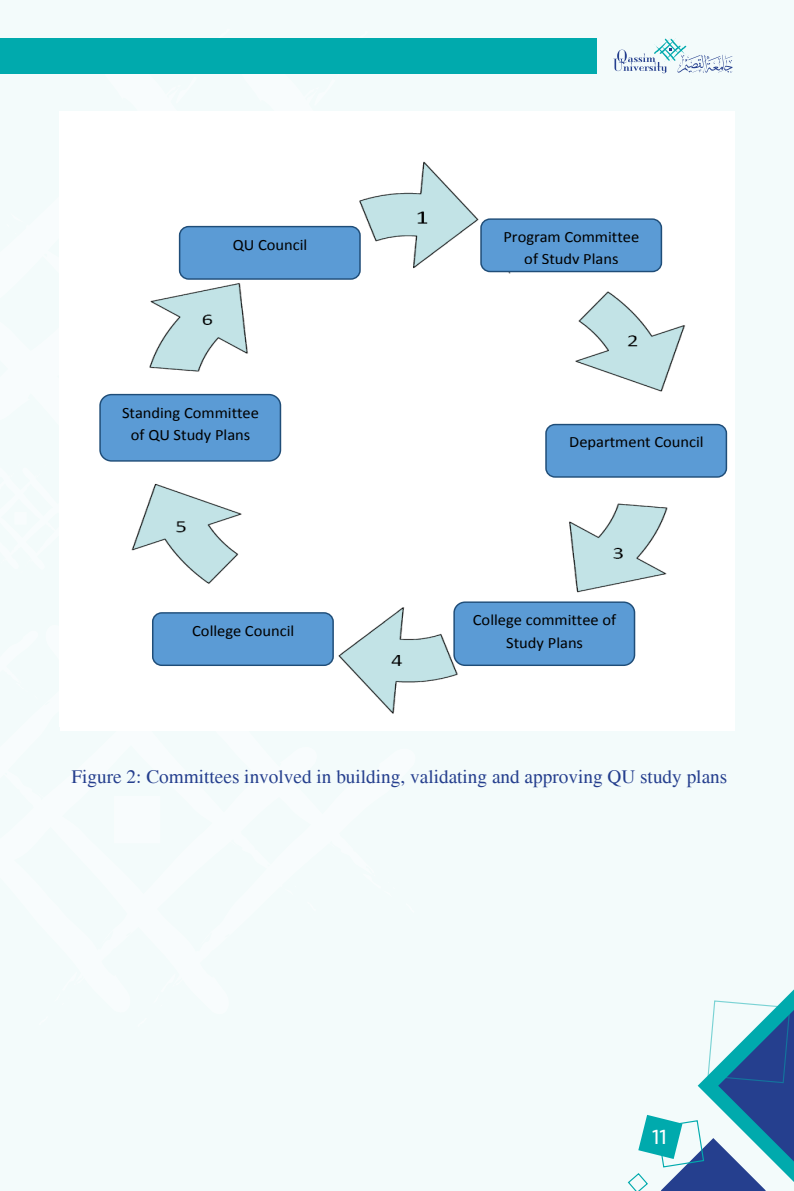
<style>
.page{position:relative;width:794px;height:1191px;background:#f3fbfb}
.page>*{position:absolute;margin:0;border:0;box-sizing:border-box;transform-origin:0 0}
.t1{font:21px "The Sans";color:#fff}
.t2{font:19.25px "Times";color:#253f8e}
.t3{font:15.75px/22.2px "Calibri";color:#000;text-align:center;scale:1.05 1}
</style>
<div class="page">
<svg style="left:627px;top:989px;width:167px;height:202px"></svg>
<div style="left:0;top:38px;width:596px;height:35px;background:#00aaad"></div>
<svg style="left:613px;top:38px;width:119px;height:35px"></svg>
<div style="left:60px;top:112px;width:674px;height:619px;background:#fff"></div>
<img style="left:99px;top:161px;width:603px;height:553px">
<div style="left:179px;top:226px;width:182px;height:54px;background:#5b9bd5;border:1px solid #1f4d78;border-radius:9px"></div>
<div style="left:480px;top:218px;width:182px;height:54px;background:#5b9bd5;border:1px solid #1f4d78;border-radius:9px"></div>
<div style="left:545px;top:424px;width:182px;height:54px;background:#5b9bd5;border:1px solid #1f4d78;border-radius:9px"></div>
<div style="left:453px;top:601px;width:182px;height:65px;background:#5b9bd5;border:1px solid #1f4d78;border-radius:11px"></div>
<div style="left:152px;top:612px;width:182px;height:54px;background:#5b9bd5;border:1px solid #1f4d78;border-radius:9px"></div>
<div style="left:99px;top:394px;width:182px;height:67px;background:#5b9bd5;border:1px solid #1f4d78;border-radius:11px"></div>
<p class="t3" style="left:233px;top:233px;width:73px">QU Council</p>
<p class="t3" style="left:503px;top:225px;width:131px">Program Committee of Study Plans</p>
<p class="t3" style="left:122px;top:402px;width:132px">Standing Committee of QU Study Plans</p>
<p class="t3" style="left:192px;top:619px;width:99px">College Council</p>
<p class="t3" style="left:569px;top:431px;width:130px">Department Council</p>
<p class="t3" style="left:473px;top:609px;width:138px">College committee of<br>Study Plans</p>
<p class="t2" style="left:72px;top:766px;width:657px">Figure 2: Committees involved in building, validating and approving QU study plans</p>
<h1 class="t1" style="left:652px;top:1123px;width:16px">11</h1>
</div>
